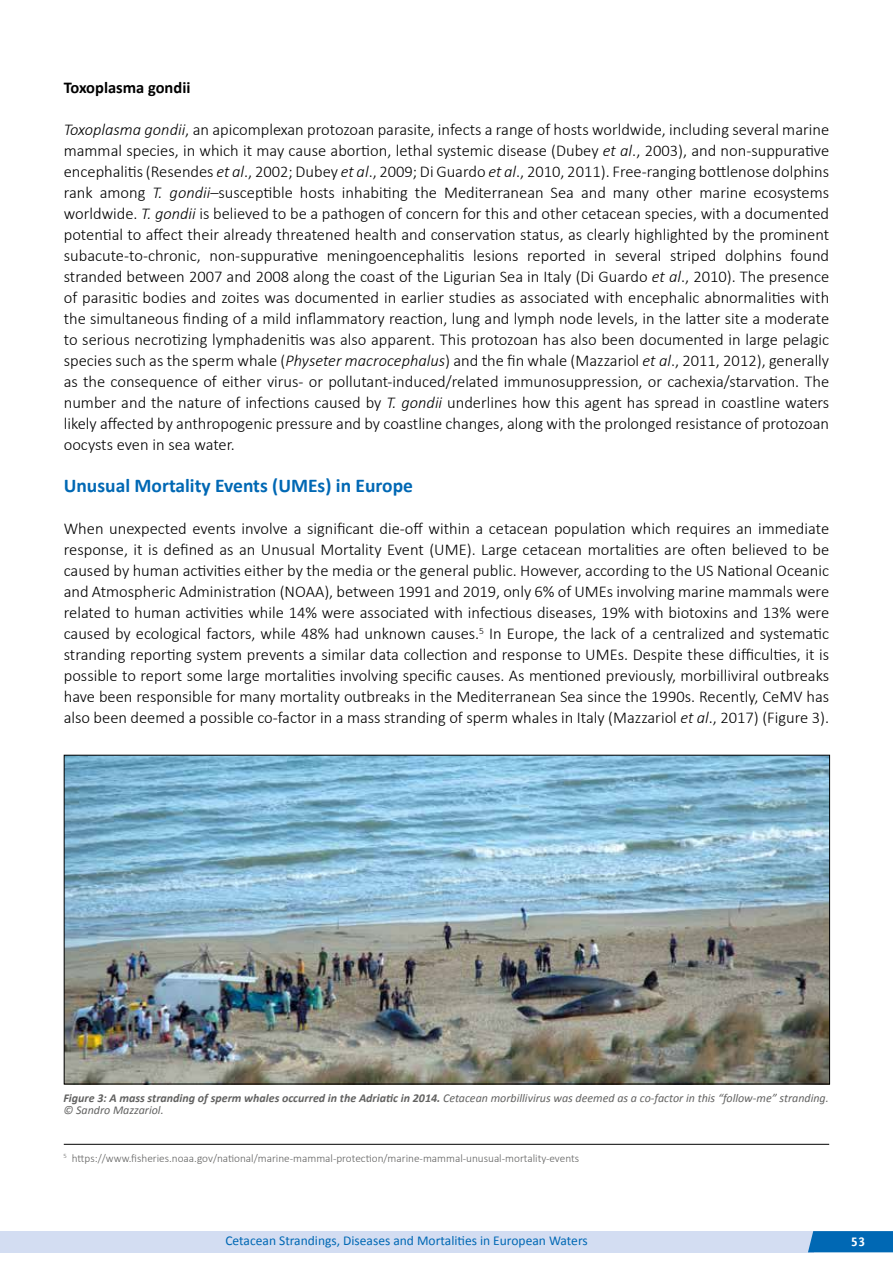
<style>
.page{position:relative;width:893px;height:1263px;background:#fff}
.page>*{position:absolute;margin:0;border:0;box-sizing:border-box;transform-origin:0 0}
.t1{font:700 19.5px "Calibri";color:#0068b4}
.t2{font:300 16.5px/21px "Calibri";color:#000;text-align:justify}
.t3{font:700 16.5px "Calibri";color:#000}
.t4{font:13.5px "Calibri";color:#0068b4}
.t5{font:700 13.5px "Diverda Sans Com";color:#fff}
.t6{font:italic 12px/12px "Calibri";color:#626261}
.t7{font:300 11.25px "Calibri";color:#626261}
.s1{font-style:italic}
.s2{font-weight:700}
</style>
<div class="page">
<div style="left:0;top:1231px;width:813px;height:21px;background:#d3ddf2"></div>
<svg style="left:808px;top:1231px;width:85px;height:21px;background:#076cb6"></svg>
<hr style="left:64px;top:1144px;width:765px;height:1px;background:#000">
<img style="left:66px;top:757px;width:762px;height:325px">
<p class="t3" style="left:64px;top:77px;width:128px">Toxoplasma gondii</p>
<p class="t2" style="left:64px;top:119px;width:767px"><span class="s1">Toxoplasma gondii</span>, an apicomplexan protozoan parasite, infects a range of hosts worldwide, including several marine mammal species, in which it may cause abortion, lethal systemic disease (Dubey <span class="s1">et al</span>., 2003), and non-suppurative encephalitis (Resendes <span class="s1">et al</span>., 2002; Dubey <span class="s1">et al</span>., 2009; Di Guardo <span class="s1">et al</span>., 2010, 2011). Free-ranging bottlenose dolphins rank among <span class="s1">T. gondii</span>–susceptible hosts inhabiting the Mediterranean Sea and many other marine ecosystems worldwide. <span class="s1">T. gondii</span> is believed to be a pathogen of concern for this and other cetacean species, with a documented potential to affect their already threatened health and conservation status, as clearly highlighted by the prominent subacute-to-chronic, non-suppurative meningoencephalitis lesions reported in several striped dolphins found stranded between 2007 and 2008 along the coast of the Ligurian Sea in Italy (Di Guardo <span class="s1">et al</span>., 2010). The presence of parasitic bodies and zoites was documented in earlier studies as associated with encephalic abnormalities with the simultaneous finding of a mild inflammatory reaction, lung and lymph node levels, in the latter site a moderate to serious necrotizing lymphadenitis was also apparent. This protozoan has also been documented in large pelagic species such as the sperm whale (<span class="s1">Physeter macrocephalus</span>) and the fin whale (Mazzariol <span class="s1">et al</span>., 2011, 2012), generally as the consequence of either virus- or pollutant-induced/related immunosuppression, or cachexia/starvation. The number and the nature of infections caused by <span class="s1">T. gondii</span> underlines how this agent has spread in coastline waters likely affected by anthropogenic pressure and by coastline changes, along with the prolonged resistance of protozoan oocysts even in sea water.</p>
<p class="t1" style="left:64px;top:473px;width:351px">Unusual Mortality Events (UMEs) in Europe</p>
<p class="t2" style="left:64px;top:518px;width:767px">When unexpected events involve a significant die-off within a cetacean population which requires an immediate response, it is defined as an Unusual Mortality Event (UME). Large cetacean mortalities are often believed to be caused by human activities either by the media or the general public. However, according to the US National Oceanic and Atmospheric Administration (NOAA), between 1991 and 2019, only 6% of UMEs involving marine mammals were related to human activities while 14% were associated with infectious diseases, 19% with biotoxins and 13% were caused by ecological factors, while 48% had unknown causes.<sup>5</sup> In Europe, the lack of a centralized and systematic stranding reporting system prevents a similar data collection and response to UMEs. Despite these difficulties, it is possible to report some large mortalities involving specific causes. As mentioned previously, morbilliviral outbreaks have been responsible for many mortality outbreaks in the Mediterranean Sea since the 1990s. Recently, CeMV has also been deemed a possible co-factor in a mass stranding of sperm whales in Italy (Mazzariol <span class="s1">et al</span>., 2017) (Figure 3).</p>
<p class="t6" style="left:63px;top:1091px;width:767px"><span class="s2">Figure 3: A mass stranding of sperm whales occurred in the Adriatic in 2014.</span> Cetacean morbillivirus was deemed as a co-factor in this “follow-me” stranding. © Sandro Mazzariol.</p>
<p class="t7" style="left:63px;top:1151px;width:517px"><sup>5</sup> https://www.fisheries.noaa.gov/national/marine-mammal-protection/marine-mammal-unusual-mortality-events</p>
<p class="t4" style="left:225px;top:1232px;width:364px">Cetacean Strandings, Diseases and Mortalities in European Waters</p>
<p class="t5" style="left:851px;top:1234px;width:16px">53</p>
</div>
